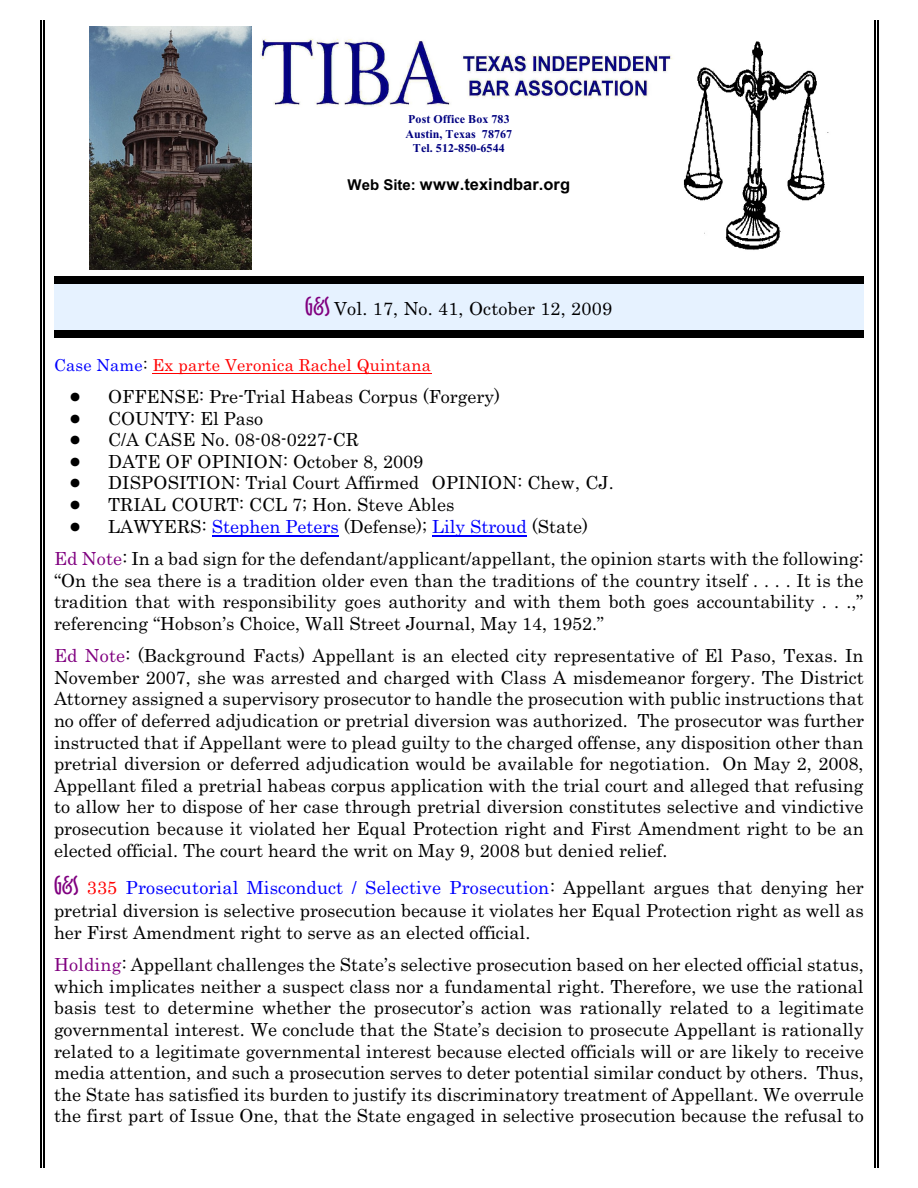
<style>
.page{position:relative;width:918px;height:1188px;background:#fff}
.page>*{position:absolute;margin:0;border:0;box-sizing:border-box;transform-origin:0 0}
.t1{font:18px/21.6px "Century";color:#000}
.t2{font:16.5px "Century";letter-spacing:.015em;color:#f00}
.t3{font:700 16.5px "Arial";color:#000}
.t4{font:700 12px/14.7px "Times New Roman";letter-spacing:.01em;color:#000080;text-align:center}
.s1{font-size:15px}
.s2{font-family:"Oz Handicraft BT";font-size:24px;color:#800080}
.s3{color:#00f}
.s4{color:#000}
.s5{font-style:italic}
.s6{color:#800080}
.s7{color:#f00}
</style>
<div class="page">
<hr style="left:874px;top:20px;width:1px;height:1147px;background:#000">
<hr style="left:877px;top:20px;width:1px;height:1147px;background:#000">
<hr style="left:40px;top:21px;width:2px;height:1147px;background:#000">
<hr style="left:43px;top:21px;width:1px;height:1147px;background:#000">
<img style="left:683px;top:41px;width:146px;height:209px">
<div style="left:54px;top:277px;width:810px;height:60px;background:#e6f2ff"></div>
<div style="left:54px;top:277px;width:810px;height:7px;background:#000"></div>
<div style="left:54px;top:330px;width:810px;height:7px;background:#000"></div>
<hr style="left:152px;top:373px;width:280px;height:1px;background:#f00">
<hr style="left:212px;top:535px;width:127px;height:1px;background:#00f">
<hr style="left:432px;top:535px;width:95px;height:1px;background:#00f">
<img style="left:90px;top:27px;width:162px;height:243px">
<img style="left:260px;top:38px;width:413px;height:69px">
<p class="t4" style="left:406px;top:113px;width:108px">Post Office Box 783<br>Austin, Texas 78767<br>Tel. 512-850-6544</p>
<p class="t3" style="left:348px;top:178px;width:224px"><span class="s1">Web Site:</span> www.texindbar.org</p>
<p class="t1" style="left:305px;top:300px;width:308px"><span class="s2">G&amp;S</span> Vol. 17, No. 41, October 12, 2009</p>
<p class="t2" style="left:54px;top:359px;width:379px"><span class="s3">Case Name</span><span class="s4">:</span> Ex parte Veronica Rachel Quintana</p>
<p class="t1" style="left:108px;top:387px;width:507px">OFFENSE: Pre-Trial <span class="s5">Habeas Corpus</span> (Forgery)<br>COUNTY: El Paso<br>C/A CASE No. 08-08-0227-CR<br>DATE OF OPINION: October 8, 2009<br>DISPOSITION: Trial Court Affirmed OPINION: Chew, CJ.<br>TRIAL COURT: CCL 7; Hon. Steve Ables<br>LAWYERS: <span class="s3">Stephen Peters</span> (Defense); <span class="s3">Lily Stroud</span> (State)</p>
<p class="t1" style="left:54px;top:549px;width:811px;text-align:justify"><span class="s6">Ed Note</span>: In a bad sign for the defendant/applicant/appellant, the opinion starts with the following: “On the sea there is a tradition older even than the traditions of the country itself . . . . It is the tradition that with responsibility goes authority and with them both goes accountability . . .,” referencing “Hobson’s Choice, <span class="s5">Wall Street Journal</span>, May 14, 1952.”</p>
<p class="t1" style="left:54px;top:647px;width:812px;text-align:justify"><span class="s6">Ed Note</span>: (Background Facts) Appellant is an elected city representative of El Paso, Texas. In November 2007, she was arrested and charged with Class A misdemeanor forgery. The District Attorney assigned a supervisory prosecutor to handle the prosecution with public instructions that no offer of deferred adjudication or pretrial diversion was authorized. The prosecutor was further instructed that if Appellant were to plead guilty to the charged offense, any disposition other than pretrial diversion or deferred adjudication would be available for negotiation. On May 2, 2008, Appellant filed a pretrial habeas corpus application with the trial court and alleged that refusing to allow her to dispose of her case through pretrial diversion constitutes selective and vindictive prosecution because it violated her Equal Protection right and First Amendment right to be an elected official. The court heard the writ on May 9, 2008 but denied relief.</p>
<p class="t1" style="left:54px;top:877px;width:811px;line-height:23.4px"><span class="s2">G&amp;S</span> <span class="s7">335</span> <span class="s3">Prosecutorial Misconduct / Selective Prosecution</span>: Appellant argues that denying her pretrial diversion is selective prosecution because it violates her Equal Protection right as well as</p>
<p class="t1" style="left:54px;top:918px;width:811px;line-height:32.4px">her First Amendment right to serve as an elected official.<br><span class="s6">Holding</span>: Appellant challenges the State’s selective prosecution based on her elected official status,</p>
<p class="t1" style="left:54px;top:977px;width:811px;text-align:justify">which implicates neither a suspect class nor a fundamental right. Therefore, we use the rational basis test to determine whether the prosecutor’s action was rationally related to a legitimate governmental interest. We conclude that the State’s decision to prosecute Appellant is rationally related to a legitimate governmental interest because elected officials will or are likely to receive media attention, and such a prosecution serves to deter potential similar conduct by others. Thus, the State has satisfied its burden to justify its discriminatory treatment of Appellant. We overrule the first part of Issue One, that the State engaged in selective prosecution because the refusal to</p>
</div>
